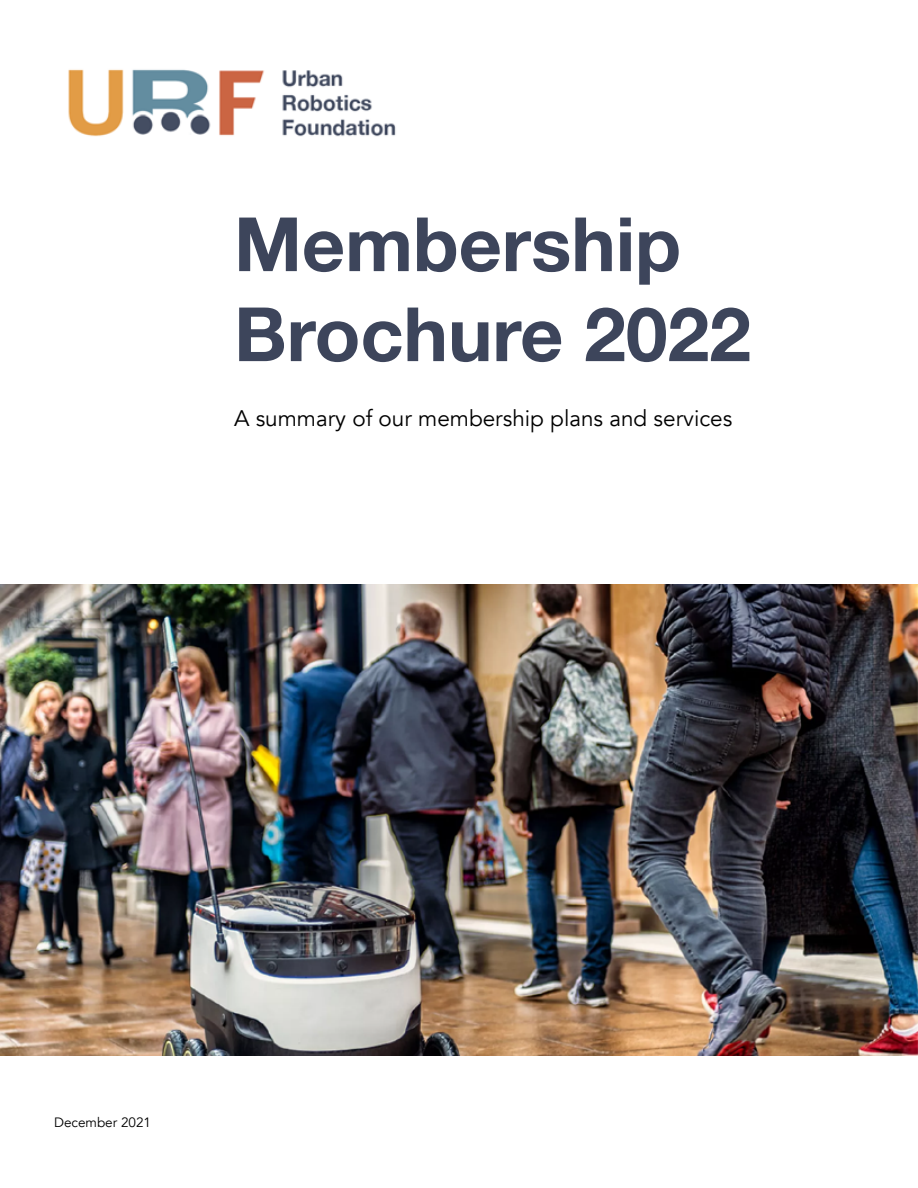
<style>
.page{position:relative;width:918px;height:1188px;background:#fff}
.page>*{position:absolute;margin:0;border:0;box-sizing:border-box;transform-origin:0 0}
.t1{font:700 75px/90px "Helvetica Neue";color:#3d455b}
.t2{font:22.5px "Avenir";color:#000}
.t3{font:13.5px "Avenir";color:#000}
</style>
<div class="page">
<img style="left:68px;top:69px;width:328px;height:68px">
<img style="left:0;top:585px;width:918px;height:470px">
<h1 class="t1" style="left:234px;top:201px;width:518px">Membership<br>Brochure 2022</h1>
<p class="t2" style="left:234px;top:405px;width:500px">A summary of our membership plans and services</p>
<p class="t3" style="left:54px;top:1114px;width:99px">December 2021</p>
</div>
